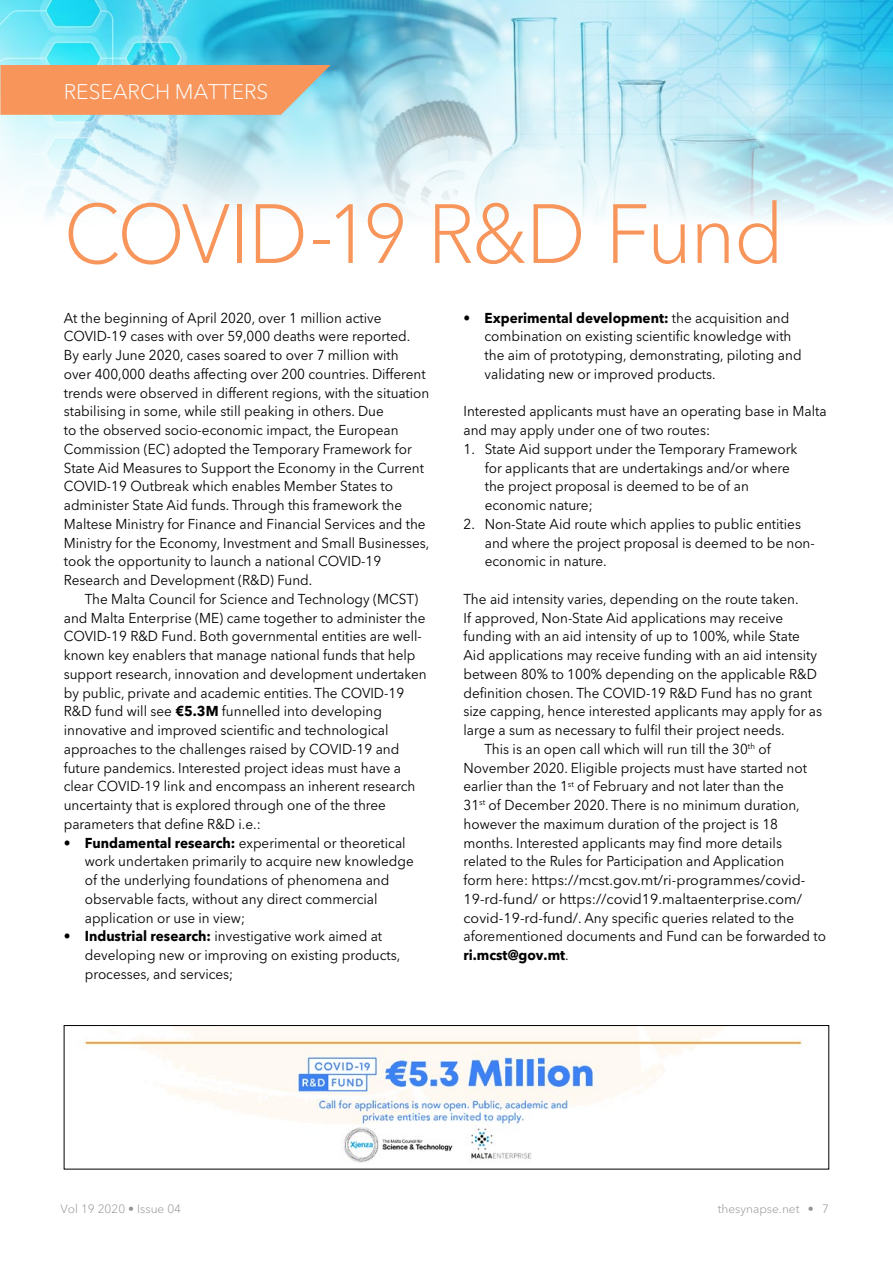
<style>
.page{position:relative;width:893px;height:1263px;background:#fff}
.page>*{position:absolute;margin:0;border:0;box-sizing:border-box;transform-origin:0 0}
.Title_01{font:300 82.95px "Avenir Next LT Pro";letter-spacing:-.03em;color:#f7955b;scale:.95 1}
.t1{font:300 21px "Avenir Next LT Pro";color:#fff}
.Body{font:14.25px/18.8px "Avenir Next LT Pro";color:#000;scale:.95 1}
.Body_Indent{font:14.25px/18.8px "Avenir Next LT Pro";color:#000;scale:.95 1}
.Bullet_Points{font:14.25px/18.8px "Avenir Next LT Pro";color:#000;scale:.95 1}
.Number_Points_01{font:14.25px/18.8px "Avenir Next LT Pro";color:#000;scale:.95 1}
.t2{font:300 12px "Avenir Next LT Pro";color:#939598}
.s1{font-weight:700}
</style>
<div class="page">
<img style="left:0;top:0;width:893px;height:219px">
<img style="left:84px;top:1027px;width:718px;height:136px">
<div style="left:64px;top:1025px;width:765px;height:144px;border:1px solid #000"></div>
<svg style="left:0;top:65px;width:331px;height:50px"></svg>
<p class="t1" style="left:64px;top:74px;width:206px">RESEARCH MATTERS</p>
<p class="Title_01" style="left:64px;top:164px;width:760px">COVID-19 R&amp;D Fund</p>
<p class="Body" style="left:64px;top:308px;width:386px">At the beginning of April 2020, over 1 million active COVID-19 cases with over 59,000 deaths were reported.<br>By early June 2020, cases soared to over 7 million with over 400,000 deaths affecting over 200 countries. Different trends were observed in different regions, with the situation stabilising in some, while still peaking in others. Due<br>to the observed socio-economic impact, the European Commission (EC) adopted the Temporary Framework for State Aid Measures to Support the Economy in the Current COVID-19 Outbreak which enables Member States to administer State Aid funds. Through this framework the Maltese Ministry for Finance and Financial Services and the Ministry for the Economy, Investment and Small Businesses, took the opportunity to launch a national COVID-19<br>Research and Development (R&amp;D) Fund.</p>
<p class="Body_Indent" style="left:64px;top:589px;width:384px;text-indent:21px">The Malta Council for Science and Technology (MCST) and Malta Enterprise (ME) came together to administer the COVID-19 R&amp;D Fund. Both governmental entities are well&shy;known key enablers that manage national funds that help support research, innovation and development undertaken by public, private and academic entities. The COVID-19<br>R&amp;D fund will see <span class="s1">€5.3M</span> funnelled into developing innovative and improved scientific and technological approaches to the challenges raised by COVID-19 and future pandemics. Interested project ideas must have a clear COVID-19 link and encompass an inherent research uncertainty that is explored through one of the three parameters that define R&amp;D i.e.:</p>
<p class="Bullet_Points" style="left:85px;top:833px;width:348px;text-indent:-21px"><span class="s1">• Fundamental research:</span> experimental or theoretical work undertaken primarily to acquire new knowledge of the underlying foundations of phenomena and observable facts, without any direct commercial application or use in view;</p>
<p class="Bullet_Points" style="left:85px;top:927px;width:334px;text-indent:-21px"><span class="s1">• Industrial research:</span> investigative work aimed at developing new or improving on existing products, processes, and services;</p>
<p class="Bullet_Points" style="left:484px;top:308px;width:335px;text-indent:-21px">• <span class="s1">Experimental development:</span> the acquisition and combination on existing scientific knowledge with the aim of prototyping, demonstrating, piloting and validating new or improved products.</p>
<p class="Body" style="left:463px;top:402px;width:384px">Interested applicants must have an operating base in Malta and may apply under one of two routes:</p>
<p class="Number_Points_01" style="left:485px;top:439px;width:331px;text-indent:-21px">1. State Aid support under the Temporary Framework for applicants that are undertakings and/or where the project proposal is deemed to be of an economic nature;</p>
<p class="Number_Points_01" style="left:485px;top:514px;width:349px;text-indent:-21px">2. Non-State Aid route which applies to public entities and where the project proposal is deemed to be non&shy;economic in nature.</p>
<p class="Body" style="left:463px;top:589px;width:379px">The aid intensity varies, depending on the route taken.<br>If approved, Non-State Aid applications may receive funding with an aid intensity of up to 100%, while State Aid applications may receive funding with an aid intensity between 80% to 100% depending on the applicable R&amp;D definition chosen. The COVID-19 R&amp;D Fund has no grant size capping, hence interested applicants may apply for as large a sum as necessary to fulfil their project needs.</p>
<p class="Body_Indent" style="left:463px;top:739px;width:383px;text-indent:21px">This is an open call which will run till the 30<sup>th</sup> of November 2020. Eligible projects must have started not earlier than the 1<sup>st</sup> of February and not later than the<br>31<sup>st</sup> of December 2020. There is no minimum duration, however the maximum duration of the project is 18 months. Interested applicants may find more details related to the Rules for Participation and Application<br>form here: https://mcst.gov.mt/ri-programmes/covid-19-rd-fund/ or https://covid19.maltaenterprise.com/ covid-19-rd-fund/. Any specific queries related to the aforementioned documents and Fund can be forwarded to <span class="s1">ri.mcst@gov.mt</span>.</p>
<p class="t2" style="left:60px;top:1198px;width:122px">Vol 19 2020 • Issue 04</p>
<p class="t2" style="left:718px;top:1198px;width:113px">thesynapse.net • 7</p>
</div>
